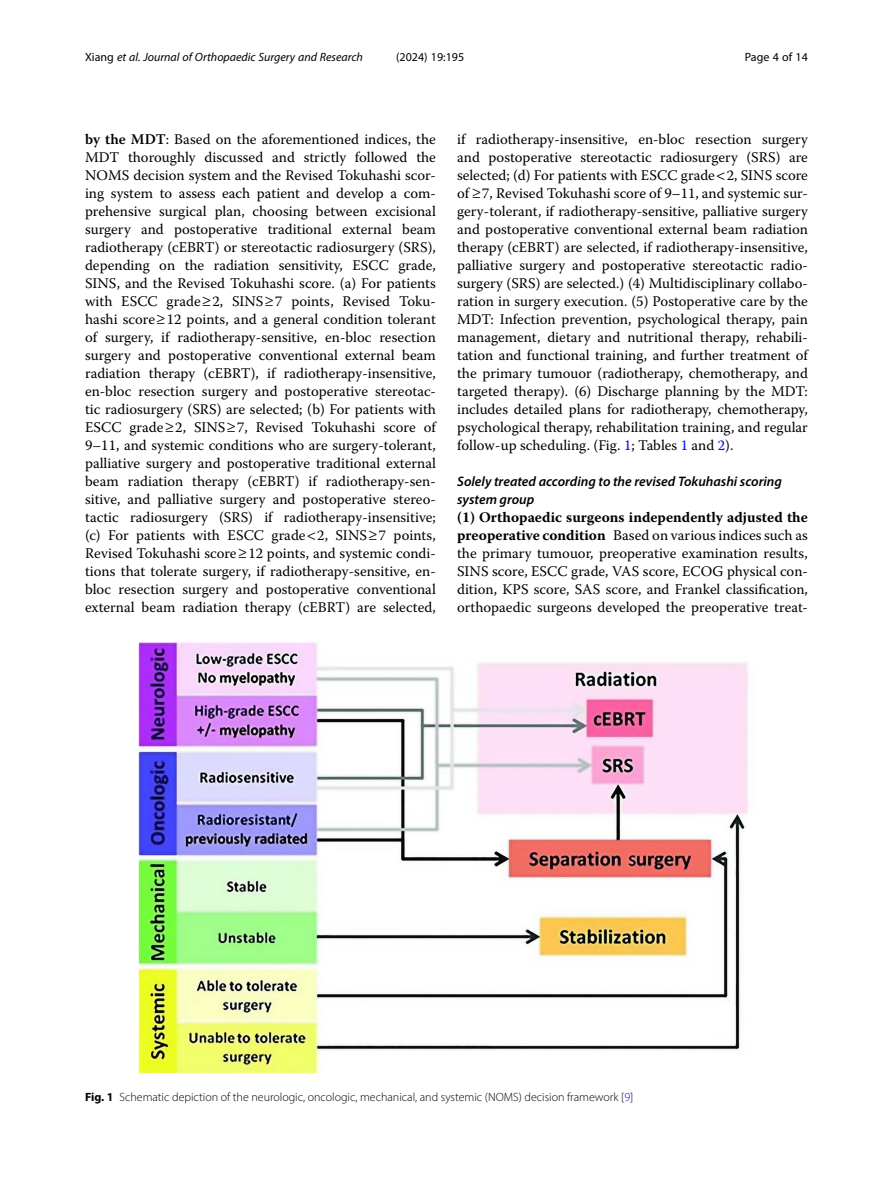
<style>
.page{position:relative;width:893px;height:1191px;background:#fff}
.page>*{position:absolute;margin:0;border:0;box-sizing:border-box;transform-origin:0 0}
.Body_Text{font:14.7px/18px "Warnock Pro";color:#000;text-align:justify}
.Formalpara_RuninHead{font:14.7px/18px "Warnock Pro";color:#000;text-align:justify}
.Head_3{font:italic 600 13.8px/18px "Myriad Pro";color:#000}
.Figure_Caption{font:300 12px "Myriad Pro";color:#000}
.t1{font:italic 12px "Myriad Pro";color:#000}
.t2{font:12px "Myriad Pro";color:#000}
.s1{font-style:normal}
.s2{font-weight:600}
.s3{color:#00f}
.s4{font-weight:700}
</style>
<div class="page">
<img style="left:139px;top:642px;width:609px;height:432px">
<p class="t1" style="left:85px;top:50px;width:279px"><span class="s1">Xiang</span> et al. Journal of Orthopaedic Surgery and Research</p>
<p class="t2" style="left:396px;top:50px;width:70px">(2024) 19:195</p>
<p class="t2" style="left:745px;top:50px;width:65px">Page 4 of 14</p>
<p class="Body_Text" style="left:85px;top:130px;width:352px"><span class="s2">by the MDT</span>: Based on the aforementioned indices, the MDT thoroughly discussed and strictly followed the NOMS decision system and the Revised Tokuhashi scor&shy;ing system to assess each patient and develop a com&shy;prehensive surgical plan, choosing between excisional surgery and postoperative traditional external beam radiotherapy (cEBRT) or stereotactic radiosurgery (SRS), depending on the radiation sensitivity, ESCC grade, SINS, and the Revised Tokuhashi score. (a) For patients with ESCC grade≥2, SINS≥7 points, Revised Toku&shy;hashi score≥12 points, and a general condition tolerant of surgery, if radiotherapy-sensitive, en-bloc resection surgery and postoperative conventional external beam radiation therapy (cEBRT), if radiotherapy-insensitive, en-bloc resection surgery and postoperative stereotac&shy;tic radiosurgery (SRS) are selected; (b) For patients with ESCC grade≥2, SINS≥7, Revised Tokuhashi score of 9–11, and systemic conditions who are surgery-tolerant, palliative surgery and postoperative traditional external beam radiation therapy (cEBRT) if radiotherapy-sen&shy;sitive, and palliative surgery and postoperative stereo&shy;tactic radiosurgery (SRS) if radiotherapy-insensitive; (c) For patients with ESCC grade 2, SINS≥7 points, Revised Tokuhashi score≥12 points, and systemic condi&shy;tions that tolerate surgery, if radiotherapy-sensitive, en&shy;bloc resection surgery and postoperative conventional external beam radiation therapy (cEBRT) are selected,</p>
<p class="Body_Text" style="left:457px;top:130px;width:352px">if radiotherapy-insensitive, en-bloc resection surgery and postoperative stereotactic radiosurgery (SRS) are selected; (d) For patients with ESCC grade 2, SINS score of ≥7, Revised Tokuhashi score of 9–11, and systemic sur&shy;gery-tolerant, if radiotherapy-sensitive, palliative surgery and postoperative conventional external beam radiation therapy (cEBRT) are selected, if radiotherapy-insensitive, palliative surgery and postoperative stereotactic radio&shy;surgery (SRS) are selected.) (4) Multidisciplinary collabo&shy;ration in surgery execution. (5) Postoperative care by the MDT: Infection prevention, psychological therapy, pain management, dietary and nutritional therapy, rehabili&shy;tation and functional training, and further treatment of the primary tumouor (radiotherapy, chemotherapy, and targeted therapy). (6) Discharge planning by the MDT: includes detailed plans for radiotherapy, chemotherapy, psychological therapy, rehabilitation training, and regular follow-up scheduling. (Fig. <span class="s3">1</span>; Tables <span class="s3">1</span> and <span class="s3">2</span>).</p>
<p class="Head_3" style="left:457px;top:472px;width:326px">Solely treated according to the revised Tokuhashi scoring system group</p>
<p class="Formalpara_RuninHead" style="left:457px;top:508px;width:352px"><span class="s4">(1) Orthopaedic surgeons independently adjusted the preoperative condition</span> Based on various indices such as the primary tumouor, preoperative examination results, SINS score, ESCC grade, VAS score, ECOG physical con&shy;dition, KPS score, SAS score, and Frankel classification, orthopaedic surgeons developed the preoperative treat-</p>
<p class="Figure_Caption" style="left:85px;top:1089px;width:550px"><span class="s4">Fig. 1</span> Schematic depiction of the neurologic, oncologic, mechanical, and systemic (NOMS) decision framework [<span class="s3">9</span>]</p>
</div>
